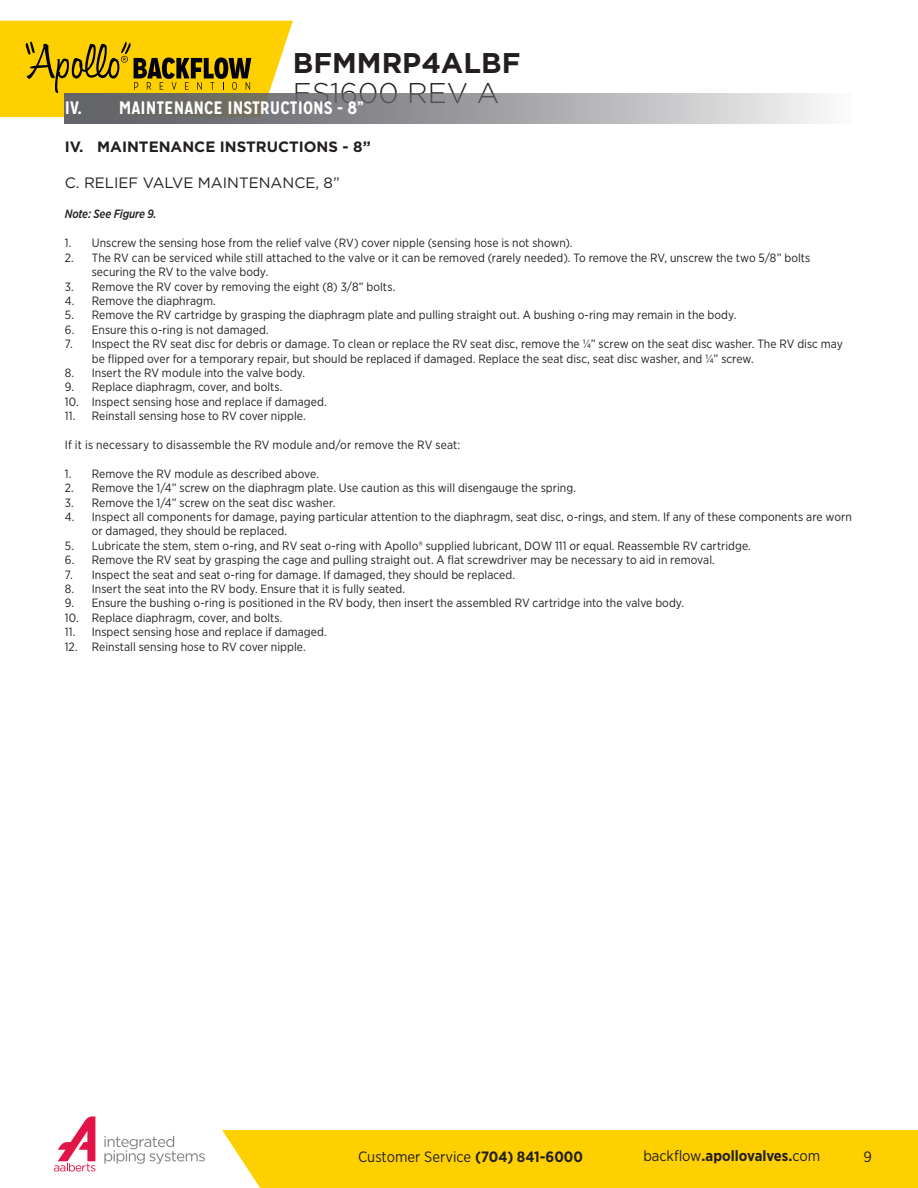
<style>
.page{position:relative;width:918px;height:1188px;background:#fff}
.page>*{position:absolute;margin:0;border:0;box-sizing:border-box;transform-origin:0 0}
.t1{font:700 28.5px "Gotham";color:#231f20}
.t2{font:300 28.5px "Gotham";color:#231f20}
.t3{font:700 18px "Mission Gothic";color:#fff}
.t4{font:15px "Gotham Narrow";color:#231f20}
.t5{font:700 15px "Gotham";color:#231f20}
.Subtitle{font:15px "Gotham";color:#231f20}
.t6{font:700 15px "Gotham Narrow";color:#231f20}
.Description_Text{font:12px/14.4px "Gotham Narrow";letter-spacing:.005em;color:#231f20}
.Small_Italics{font:italic 500 12px "Gotham Narrow";letter-spacing:-.01em;color:#231f20;scale:.95 1}
.s1{font-weight:700}
.s2{font-weight:400}
</style>
<div class="page">
<div style="left:222px;top:1130px;width:696px;height:58px;background:#ffd000"></div>
<svg style="left:0;top:21px;width:293px;height:96px;background:#dfb80b"></svg>
<svg style="left:54px;top:1117px;width:41px;height:55px"></svg>
<svg style="left:104px;top:1136px;width:101px;height:28px"></svg>
<svg style="left:65px;top:93px;width:761px;height:31px;background:#9c9c9e"></svg>
<h1 class="t1" style="left:293px;top:46px;width:229px">BFMMRP4ALBF</h1>
<h1 class="t2" style="left:293px;top:74px;width:208px">ES1600 REV A</h1>
<p class="t3" style="left:65px;top:97px;width:301px">IV. MAINTENANCE INSTRUCTIONS - 8”</p>
<p class="t5" style="left:65px;top:138px;width:307px">IV. MAINTENANCE INSTRUCTIONS - 8”</p>
<p class="Subtitle" style="left:65px;top:173px;width:276px">C. RELIEF VALVE MAINTENANCE, 8”</p>
<p class="Small_Italics" style="left:65px;top:206px;width:98px">Note: See Figure 9.</p>
<p class="Description_Text" style="left:65px;top:236px;width:509px">1. Unscrew the sensing hose from the relief valve (RV) cover nipple (sensing hose is not shown).</p>
<p class="Description_Text" style="left:92px;top:250px;width:720px;text-indent:-27px">2. The RV can be serviced while still attached to the valve or it can be removed (rarely needed). To remove the RV, unscrew the two 5/8” bolts securing the RV to the valve body.</p>
<p class="Description_Text" style="left:65px;top:279px;width:332px">3. Remove the RV cover by removing the eight (8) 3/8” bolts.</p>
<p class="Description_Text" style="left:65px;top:293px;width:153px">4. Remove the diaphragm.</p>
<p class="Description_Text" style="left:65px;top:308px;width:673px">5. Remove the RV cartridge by grasping the diaphragm plate and pulling straight out. A bushing o-ring may remain in the body.</p>
<p class="Description_Text" style="left:65px;top:322px;width:205px">6. Ensure this o-ring is not damaged.</p>
<p class="Description_Text" style="left:92px;top:337px;width:753px;text-indent:-27px">7. Inspect the RV seat disc for debris or damage. To clean or replace the RV seat disc, remove the ¼” screw on the seat disc washer. The RV disc may be flipped over for a temporary repair, but should be replaced if damaged. Replace the seat disc, seat disc washer, and ¼” screw.</p>
<p class="Description_Text" style="left:65px;top:365px;width:242px">8. Insert the RV module into the valve body.</p>
<p class="Description_Text" style="left:65px;top:380px;width:219px">9. Replace diaphragm, cover, and bolts.</p>
<p class="Description_Text" style="left:65px;top:394px;width:264px">10. Inspect sensing hose and replace if damaged.</p>
<p class="Description_Text" style="left:65px;top:409px;width:242px">11. Reinstall sensing hose to RV cover nipple.</p>
<p class="Description_Text" style="left:65px;top:437px;width:397px">If it is necessary to disassemble the RV module and/or remove the RV seat:</p>
<p class="Description_Text" style="left:65px;top:466px;width:256px">1. Remove the RV module as described above.</p>
<p class="Description_Text" style="left:65px;top:481px;width:513px">2. Remove the 1/4” screw on the diaphragm plate. Use caution as this will disengauge the spring.</p>
<p class="Description_Text" style="left:65px;top:495px;width:272px">3. Remove the 1/4” screw on the seat disc washer.</p>
<p class="Description_Text" style="left:92px;top:509px;width:762px;text-indent:-27px">4. Inspect all components for damage, paying particular attention to the diaphragm, seat disc, o-rings, and stem. If any of these components are worn or damaged, they should be replaced.</p>
<p class="Description_Text" style="left:65px;top:538px;width:688px">5. Lubricate the stem, stem o-ring, and RV seat o-ring with Apollo® supplied lubricant, DOW 111 or equal. Reassemble RV cartridge.</p>
<p class="Description_Text" style="left:65px;top:553px;width:652px">6. Remove the RV seat by grasping the cage and pulling straight out. A flat screwdriver may be necessary to aid in removal.</p>
<p class="Description_Text" style="left:65px;top:567px;width:452px">7. Inspect the seat and seat o-ring for damage. If damaged, they should be replaced.</p>
<p class="Description_Text" style="left:65px;top:581px;width:342px">8. Insert the seat into the RV body. Ensure that it is fully seated.</p>
<p class="Description_Text" style="left:65px;top:596px;width:621px">9. Ensure the bushing o-ring is positioned in the RV body, then insert the assembled RV cartridge into the valve body.</p>
<p class="Description_Text" style="left:65px;top:610px;width:219px">10. Replace diaphragm, cover, and bolts.</p>
<p class="Description_Text" style="left:65px;top:625px;width:264px">11. Inspect sensing hose and replace if damaged.</p>
<p class="Description_Text" style="left:65px;top:639px;width:242px">12. Reinstall sensing hose to RV cover nipple.</p>
<p class="t4" style="left:358px;top:1147px;width:226px">Customer Service <span class="s1">(704) 841-6000</span></p>
<p class="t6" style="left:643px;top:1146px;width:178px"><span class="s2">backflow</span>.apollovalves.<span class="s2">com</span></p>
<p class="t4" style="left:864px;top:1148px;width:10px">9</p>
</div>
